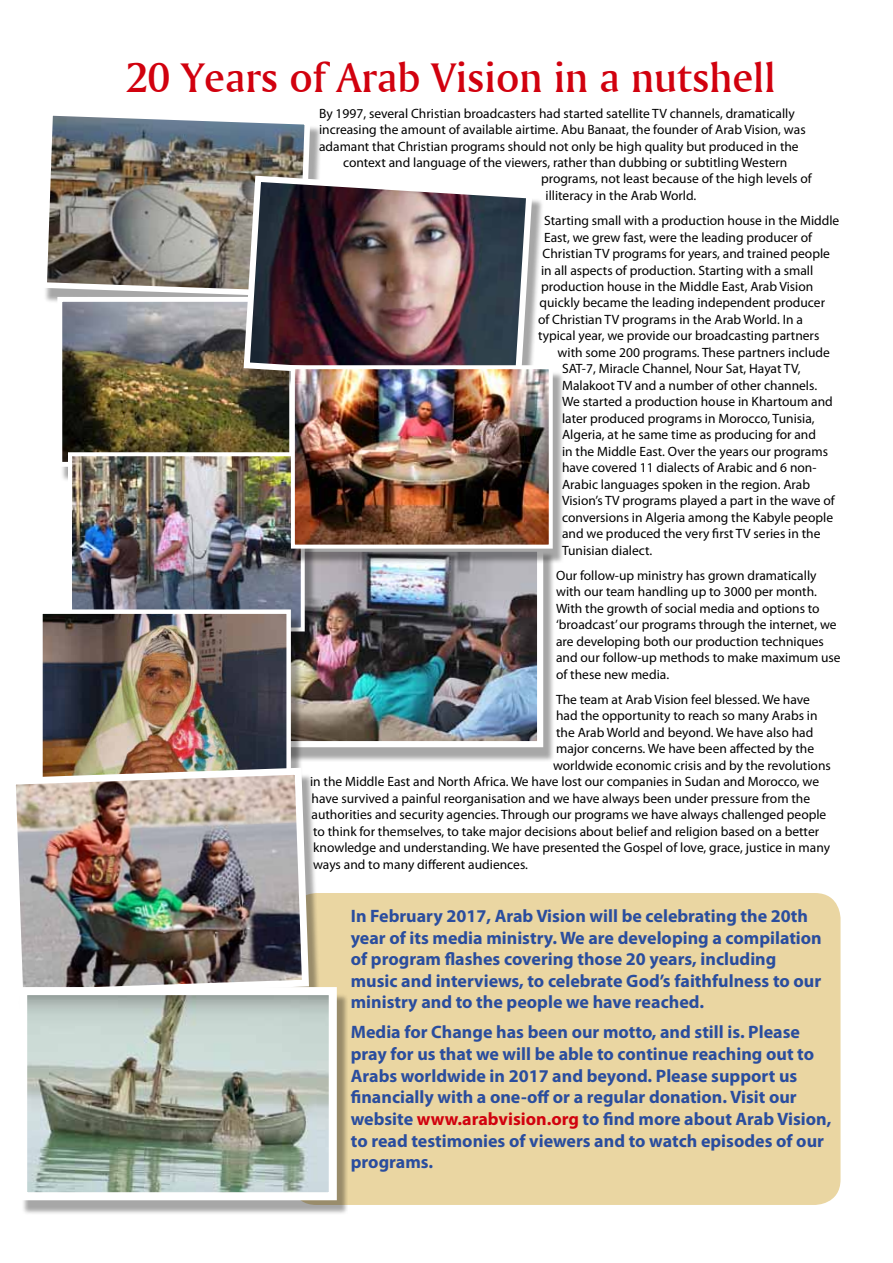
<style>
.page{position:relative;width:893px;height:1263px;background:#fff}
.page>*{position:absolute;margin:0;border:0;box-sizing:border-box;transform-origin:0 0}
.t1{font:43.5px "Amerigo BT Medium A";color:#d1010e}
.t2{font:700 18px/21.6px "Myriad Pro";color:#2a4d9e}
.t3{font:13.5px/16.5px "Myriad Pro";color:#000}
.s1{color:#d1010e}
</style>
<div class="page">
<div style="left:291px;top:893px;width:549px;height:312px;background:#ead6a2;border-radius:26px"></div>
<div style="left:280px;top:551px;width:275px;height:211px;background:#000;opacity:.35"></div>
<img style="left:303px;top:564px;width:233px;height:176px">
<div style="left:277px;top:546px;width:266px;height:201px;border:6px solid #fff"></div>
<img style="left:45px;top:115px;width:268px;height:185px">
<img style="left:63px;top:303px;width:225px;height:158px">
<div style="left:57px;top:297px;width:237px;height:170px;border:5px solid #fff"></div>
<div style="left:246px;top:182px;width:297px;height:217px;background:#000;opacity:.35"></div>
<img style="left:240px;top:172px;width:295px;height:216px">
<div style="left:70px;top:458px;width:247px;height:189px;background:#000;opacity:.35"></div>
<img style="left:73px;top:457px;width:227px;height:158px">
<div style="left:68px;top:452px;width:237px;height:179px;border:4px solid #fff"></div>
<div style="left:41px;top:615px;width:262px;height:200px;background:#000;opacity:.35"></div>
<img style="left:43px;top:614px;width:243px;height:150px">
<div style="left:38px;top:609px;width:253px;height:191px;border:4px solid #fff"></div>
<div style="left:11px;top:774px;width:309px;height:237px;background:#000;opacity:.35"></div>
<img style="left:11px;top:764px;width:302px;height:236px">
<div style="left:293px;top:371px;width:271px;height:193px;background:#000;opacity:.35"></div>
<img style="left:296px;top:370px;width:252px;height:174px">
<div style="left:291px;top:365px;width:262px;height:184px;border:4px solid #fff"></div>
<div style="left:22px;top:993px;width:326px;height:222px;background:#000;opacity:.35"></div>
<img style="left:28px;top:996px;width:300px;height:195px">
<div style="left:19px;top:987px;width:318px;height:213px;border:8px solid #fff"></div>
<h1 class="t1" style="left:126px;top:51px;width:652px">20 Years of Arab Vision in a nutshell</h1>
<p class="t3" style="left:319px;top:104px;width:477px">By 1997, several Christian broadcasters had started satellite TV channels, dramatically</p>
<p class="t3" style="left:319px;top:121px;width:488px">increasing the amount of available airtime. Abu Banaat, the founder of Arab Vision, was</p>
<p class="t3" style="left:319px;top:137px;width:481px">adamant that Christian programs should not only be high quality but produced in the</p>
<p class="t3" style="left:343px;top:154px;width:446px">context and language of the viewers, rather than dubbing or subtitling Western</p>
<p class="t3" style="left:541px;top:170px;width:272px">programs, not least because of the high levels of</p>
<p class="t3" style="left:546px;top:187px;width:152px">illiteracy in the Arab World.</p>
<p class="t3" style="left:544px;top:212px;width:297px">Starting small with a production house in the Middle</p>
<p class="t3" style="left:544px;top:228px;width:270px">East, we grew fast, were the leading producer of</p>
<p class="t3" style="left:543px;top:245px;width:289px">Christian TV programs for years, and trained people</p>
<p class="t3" style="left:541px;top:261px;width:274px">in all aspects of production. Starting with a small</p>
<p class="t3" style="left:541px;top:278px;width:274px">production house in the Middle East, Arab Vision</p>
<p class="t3" style="left:540px;top:294px;width:287px">quickly became the leading independent producer</p>
<p class="t3" style="left:538px;top:311px;width:266px">of Christian TV programs in the Arab World. In a</p>
<p class="t3" style="left:538px;top:327px;width:283px">typical year, we provide our broadcasting partners</p>
<p class="t3" style="left:558px;top:344px;width:274px">with some 200 programs. These partners include</p>
<p class="t3" style="left:562px;top:360px;width:240px">SAT-7, Miracle Channel, Nour Sat, Hayat TV,</p>
<p class="t3" style="left:562px;top:377px;width:257px">Malakoot TV and a number of other channels.</p>
<p class="t3" style="left:562px;top:393px;width:272px">We started a production house in Khartoum and</p>
<p class="t3" style="left:562px;top:410px;width:254px">later produced programs in Morocco, Tunisia,</p>
<p class="t3" style="left:562px;top:426px;width:255px">Algeria, at he same time as producing for and</p>
<p class="t3" style="left:562px;top:443px;width:267px">in the Middle East. Over the years our programs</p>
<p class="t3" style="left:562px;top:459px;width:256px">have covered 11 dialects of Arabic and 6 non-</p>
<p class="t3" style="left:562px;top:476px;width:249px">Arabic languages spoken in the region. Arab</p>
<p class="t3" style="left:562px;top:492px;width:274px">Vision’s TV programs played a part in the wave of</p>
<p class="t3" style="left:562px;top:509px;width:273px">conversions in Algeria among the Kabyle people</p>
<p class="t3" style="left:562px;top:525px;width:260px">and we produced the very first TV series in the</p>
<p class="t3" style="left:562px;top:542px;width:92px">Tunisian dialect.</p>
<p class="t3" style="left:556px;top:567px;width:286px">Our follow-up ministry has grown dramatically with our team handling up to 3000 per month.<br>With the growth of social media and options to ‘broadcast’ our programs through the internet, we are developing both our production techniques and our follow-up methods to make maximum use of these new media.</p>
<p class="t3" style="left:556px;top:691px;width:255px">The team at Arab Vision feel blessed. We have</p>
<p class="t3" style="left:556px;top:707px;width:263px">had the opportunity to reach so many Arabs in</p>
<p class="t3" style="left:556px;top:724px;width:259px">the Arab World and beyond. We have also had</p>
<p class="t3" style="left:556px;top:740px;width:260px">major concerns. We have been affected by the</p>
<p class="t3" style="left:553px;top:757px;width:279px">worldwide economic crisis and by the revolutions</p>
<p class="t3" style="left:310px;top:773px;width:511px">in the Middle East and North Africa. We have lost our companies in Sudan and Morocco, we</p>
<p class="t3" style="left:312px;top:790px;width:500px">have survived a painful reorganisation and we have always been under pressure from the</p>
<p class="t3" style="left:312px;top:806px;width:516px">authorities and security agencies. Through our programs we have always challenged people</p>
<p class="t3" style="left:313px;top:823px;width:508px">to think for themselves, to take major decisions about belief and religion based on a better</p>
<p class="t3" style="left:313px;top:839px;width:518px">knowledge and understanding. We have presented the Gospel of love, grace, justice in many</p>
<p class="t3" style="left:313px;top:856px;width:216px">ways and to many different audiences.</p>
<p class="t2" style="left:351px;top:904px;width:472px">In February 2017, Arab Vision will be celebrating the 20th year of its media ministry. We are developing a compilation of program flashes covering those 20 years, including music and interviews, to celebrate God’s faithfulness to our ministry and to the people we have reached.</p>
<p class="t2" style="left:351px;top:1021px;width:482px">Media for Change has been our motto, and still is. Please pray for us that we will be able to continue reaching out to Arabs worldwide in 2017 and beyond. Please support us financially with a one-off or a regular donation. Visit our website <span class="s1">www.arabvision.org</span> to find more about Arab Vision, to read testimonies of viewers and to watch episodes of our programs.</p>
</div>
